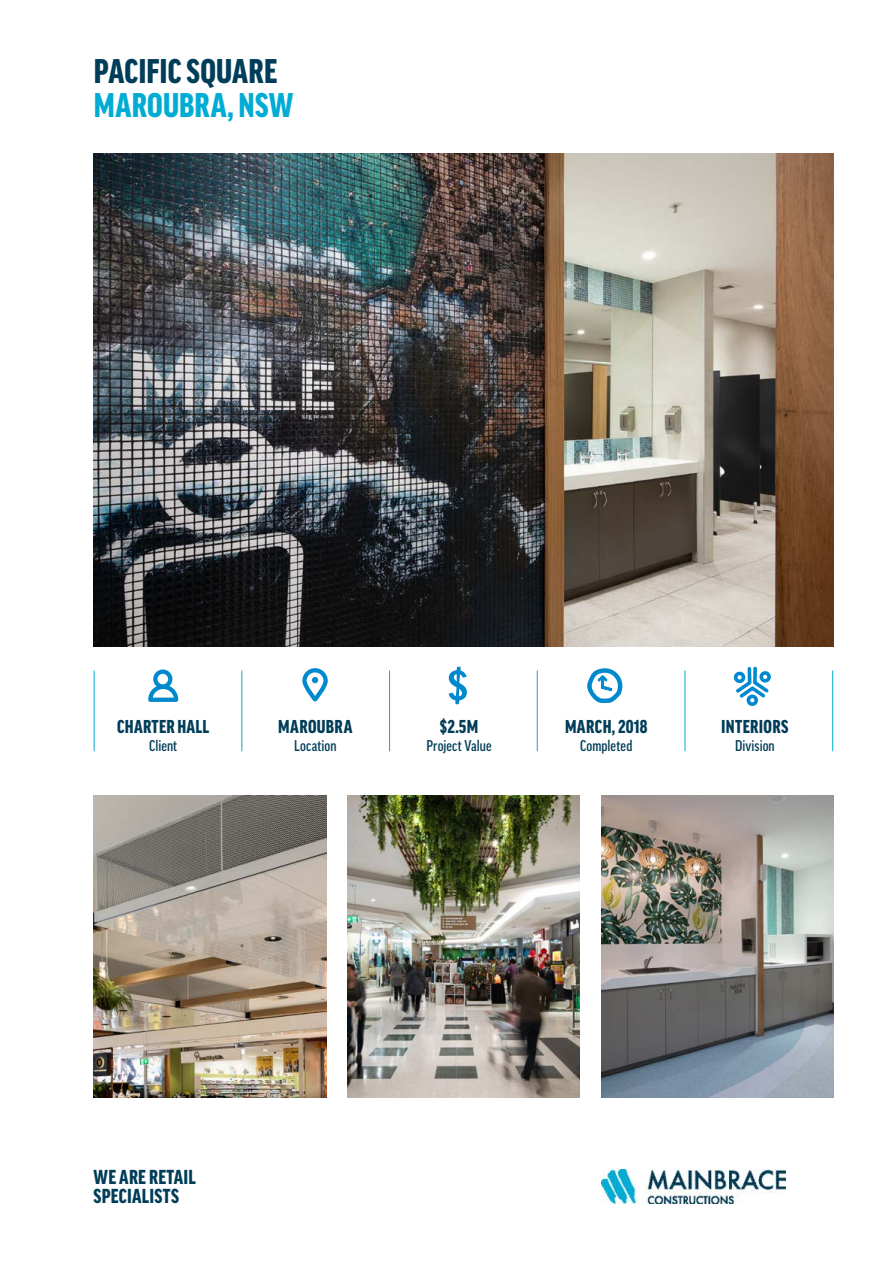
<style>
.page{position:relative;width:893px;height:1263px;background:#fff}
.page>*{position:absolute;margin:0;border:0;box-sizing:border-box;transform-origin:0 0}
.t1{font:900 condensed 33px "Good Pro";letter-spacing:.005em;color:#003d58}
.t2{font:900 condensed 33px "Good Pro";letter-spacing:.01em;color:#00acd4}
.t3{font:900 condensed 19.5px/19.5px "Good Pro";letter-spacing:.01em;color:#003d58}
.t4{font:900 condensed 18px "Good Pro";letter-spacing:.015em;color:#003d58}
.t5{font:500 condensed 15px "Good Pro";letter-spacing:.005em;color:#003d58}
</style>
<div class="page">
<img style="left:94px;top:153px;width:739px;height:493px">
<img style="left:601px;top:795px;width:232px;height:302px">
<img style="left:347px;top:795px;width:233px;height:302px">
<img style="left:94px;top:795px;width:232px;height:302px">
<hr style="left:0;top:0;width:893px;height:1px;background:#bcbec0">
<hr style="left:94px;top:670px;width:1px;height:81px;background:#00acd4">
<hr style="left:832px;top:670px;width:1px;height:81px;background:#00acd4">
<hr style="left:241px;top:670px;width:1px;height:81px;background:#00acd4">
<hr style="left:389px;top:670px;width:1px;height:81px;background:#00acd4">
<hr style="left:537px;top:670px;width:1px;height:81px;background:#00acd4">
<hr style="left:685px;top:670px;width:1px;height:81px;background:#00acd4">
<div style="left:302px;top:668px;width:26px;height:33px;border:4px solid #0089cf;border-radius:11px"></div>
<svg style="left:312px;top:677px;width:6px;height:6px"></svg>
<svg style="left:449px;top:667px;width:18px;height:37px"></svg>
<svg style="left:148px;top:683px;width:31px;height:19px"></svg>
<div style="left:153px;top:669px;width:19px;height:20px;border:4px solid #0089cf;border-radius:50%"></div>
<svg style="left:733px;top:666px;width:38px;height:40px"></svg>
<svg style="left:587px;top:668px;width:36px;height:35px"></svg>
<img style="left:601px;top:1170px;width:185px;height:33px">
<h1 class="t1" style="left:94px;top:53px;width:185px">PACIFIC SQUARE</h1>
<h1 class="t2" style="left:94px;top:86px;width:201px">MAROUBRA, NSW</h1>
<p class="t4" style="left:117px;top:717px;width:94px">CHARTER HALL</p>
<p class="t5" style="left:149px;top:737px;width:30px">Client</p>
<p class="t4" style="left:278px;top:717px;width:76px">MAROUBRA</p>
<p class="t5" style="left:294px;top:737px;width:44px">Location</p>
<p class="t4" style="left:440px;top:717px;width:40px">$2.5M</p>
<p class="t5" style="left:426px;top:737px;width:67px">Project Value</p>
<p class="t4" style="left:565px;top:717px;width:84px">MARCH, 2018</p>
<p class="t5" style="left:580px;top:737px;width:54px">Completed</p>
<p class="t4" style="left:721px;top:717px;width:69px">INTERIORS</p>
<p class="t5" style="left:735px;top:737px;width:41px">Division</p>
<p class="t3" style="left:94px;top:1167px;width:104px">WE ARE RETAIL<br>SPECIALISTS</p>
</div>
